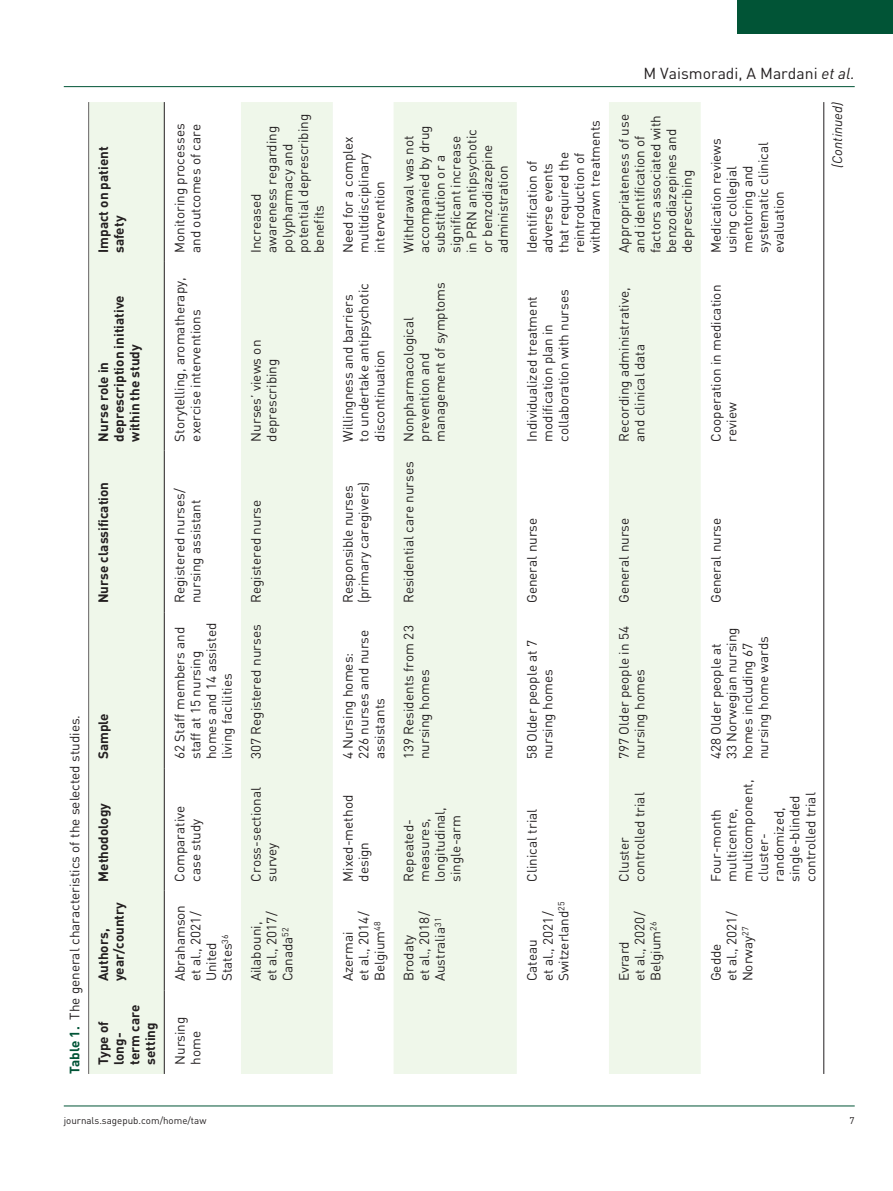
<style>
.page{position:relative;width:893px;height:1191px;background:#fff}
.page>*{position:absolute;margin:0;border:0;box-sizing:border-box;transform-origin:0 0}
.t1{font:15.75px "DIN";color:#231f20}
.t2{font:13.5px/15.8px "DIN";color:#231f20}
.t3{font:700 13.5px/15.8px "DIN";color:#231f20}
.t4{font:italic 13.5px "DIN";color:#231f20}
.t5{font:9.75px "DIN";color:#231f20}
.s1{font-weight:700;color:#015436}
.s2{font-weight:700}
.s3{font-style:italic}
</style>
<div class="page">
<hr style="left:64px;top:86px;width:791px;height:1px;background:#015436">
<hr style="left:64px;top:1105px;width:791px;height:1px;background:#015436">
<div style="left:738px;top:0;width:155px;height:34px;background:#015436"></div>
<div style="left:89px;top:102px;width:75px;height:972px;background:#eff7ea"></div>
<svg style="left:241px;top:102px;width:460px;height:972px;fill:#eff7ea"></svg>
<hr style="left:164px;top:990px;width:1px;height:84px;background:#231f20">
<hr style="left:164px;top:890px;width:1px;height:100px;background:#231f20">
<hr style="left:164px;top:768px;width:1px;height:122px;background:#231f20">
<hr style="left:164px;top:612px;width:1px;height:156px;background:#231f20">
<hr style="left:164px;top:450px;width:1px;height:162px;background:#231f20">
<hr style="left:164px;top:262px;width:1px;height:188px;background:#231f20">
<hr style="left:164px;top:102px;width:1px;height:160px;background:#231f20">
<hr style="left:823px;top:102px;width:1px;height:972px;background:#231f20">
<p class="t3" style="left:95px;top:253px;width:108px;rotate:-90deg">Impact on patient safety</p>
<p class="t3" style="left:95px;top:441px;width:148px;rotate:-90deg">Nurse role in deprescription initiative within the study</p>
<p class="t2" style="left:172px;top:253px;width:131px;rotate:-90deg">Monitoring processes and outcomes of care</p>
<p class="t2" style="left:172px;top:441px;width:166px;rotate:-90deg">Storytelling, aromatherapy, exercise interventions</p>
<p class="t2" style="left:248px;top:253px;width:140px;rotate:-90deg">Increased<br>awareness regarding polypharmacy and potential deprescribing benefits</p>
<p class="t2" style="left:248px;top:441px;width:103px;rotate:-90deg">Nurses’ views on deprescribing</p>
<p class="t3" style="left:95px;top:603px;width:123px;rotate:-90deg">Nurse classification</p>
<p class="t3" style="left:95px;top:759px;width:48px;rotate:-90deg">Sample</p>
<p class="t2" style="left:60px;top:1065px;width:351px;line-height:28.5px;text-indent:-9px;rotate:-90deg"><span class="s1">Table 1.</span> The general characteristics of the selected studies.<br><span class="s2">Type of</span></p>
<p class="t3" style="left:95px;top:881px;width:80px;rotate:-90deg">Methodology</p>
<p class="t3" style="left:95px;top:981px;width:81px;rotate:-90deg">Authors, year/country</p>
<p class="t3" style="left:110px;top:1065px;width:61px;rotate:-90deg">long&shy;term care setting</p>
<p class="t2" style="left:172px;top:603px;width:116px;rotate:-90deg">Registered nurses/ nursing assistant</p>
<p class="t2" style="left:172px;top:759px;width:138px;rotate:-90deg">62 Staff members and staff at 15 nursing homes and 14 assisted living facilities</p>
<p class="t2" style="left:172px;top:881px;width:77px;rotate:-90deg">Comparative case study</p>
<p class="t2" style="left:172px;top:981px;width:78px;rotate:-90deg">Abrahamson et al., 2021/<br>United<br>States<sup>36</sup></p>
<p class="t2" style="left:172px;top:1065px;width:50px;rotate:-90deg">Nursing home</p>
<p class="t2" style="left:248px;top:603px;width:105px;rotate:-90deg">Registered nurse</p>
<p class="t2" style="left:248px;top:759px;width:136px;rotate:-90deg">307 Registered nurses</p>
<p class="t2" style="left:248px;top:881px;width:96px;rotate:-90deg">Cross-sectional survey</p>
<p class="t2" style="left:248px;top:981px;width:71px;rotate:-90deg">Ailabouni, et al., 2017/<br>Canada<sup>52</sup></p>
<p class="t2" style="left:340px;top:253px;width:118px;rotate:-90deg">Need for a complex multidisciplinary intervention</p>
<p class="t2" style="left:340px;top:441px;width:160px;rotate:-90deg">Willingness and barriers to undertake antipsychotic discontinuation</p>
<p class="t2" style="left:340px;top:603px;width:123px;rotate:-90deg">Responsible nurses (primary caregivers)</p>
<p class="t2" style="left:340px;top:759px;width:131px;rotate:-90deg">4 Nursing homes:<br>226 nurses and nurse assistants</p>
<p class="t2" style="left:340px;top:881px;width:88px;rotate:-90deg">Mixed-method design</p>
<p class="t2" style="left:340px;top:981px;width:71px;rotate:-90deg">Azermai<br>et al., 2014/<br>Belgium<sup>48</sup></p>
<p class="t2" style="left:400px;top:253px;width:129px;rotate:-90deg">Withdrawal was not accompanied by drug substitution or a significant increase in PRN antipsychotic or benzodiazepine administration</p>
<p class="t2" style="left:400px;top:441px;width:161px;rotate:-90deg">Nonpharmacological prevention and management of symptoms</p>
<p class="t2" style="left:400px;top:603px;width:143px;rotate:-90deg">Residential care nurses</p>
<p class="t2" style="left:400px;top:759px;width:135px;rotate:-90deg">139 Residents from 23 nursing homes</p>
<p class="t2" style="left:400px;top:881px;width:76px;rotate:-90deg">Repeated&shy;measures, longitudinal, single-arm</p>
<p class="t2" style="left:400px;top:981px;width:71px;rotate:-90deg">Brodaty<br>et al., 2018/<br>Australia<sup>31</sup></p>
<p class="t2" style="left:524px;top:253px;width:134px;rotate:-90deg">Identification of adverse events<br>that required the reintroduction of withdrawn treatments</p>
<p class="t2" style="left:524px;top:441px;width:154px;rotate:-90deg">Individualized treatment modification plan in collaboration with nurses</p>
<p class="t2" style="left:524px;top:603px;width:87px;rotate:-90deg">General nurse</p>
<p class="t2" style="left:524px;top:759px;width:121px;rotate:-90deg">58 Older people at 7 nursing homes</p>
<p class="t2" style="left:524px;top:881px;width:74px;rotate:-90deg">Clinical trial</p>
<p class="t2" style="left:524px;top:981px;width:81px;rotate:-90deg">Cateau<br>et al., 2021/<br>Switzerland<sup>25</sup></p>
<p class="t1" style="left:643px;top:63px;width:213px">M Vaismoradi, A Mardani <span class="s3">et al.</span></p>
<p class="t2" style="left:616px;top:253px;width:140px;rotate:-90deg">Appropriateness of use and identification of factors associated with benzodiazepines and deprescribing</p>
<p class="t2" style="left:616px;top:441px;width:155px;rotate:-90deg">Recording administrative, and clinical data</p>
<p class="t2" style="left:708px;top:253px;width:116px;rotate:-90deg">Medication reviews using collegial mentoring and systematic clinical evaluation</p>
<p class="t2" style="left:708px;top:441px;width:158px;rotate:-90deg">Cooperation in medication review</p>
<p class="t4" style="left:829px;top:168px;width:67px;rotate:-90deg">(Continued)</p>
<p class="t2" style="left:616px;top:603px;width:87px;rotate:-90deg">General nurse</p>
<p class="t2" style="left:616px;top:759px;width:134px;rotate:-90deg">797 Older people in 54 nursing homes</p>
<p class="t2" style="left:616px;top:881px;width:91px;rotate:-90deg">Cluster controlled trial</p>
<p class="t2" style="left:616px;top:981px;width:71px;rotate:-90deg">Evrard<br>et al., 2020/<br>Belgium<sup>26</sup></p>
<p class="t2" style="left:708px;top:603px;width:87px;rotate:-90deg">General nurse</p>
<p class="t2" style="left:708px;top:759px;width:133px;rotate:-90deg">428 Older people at<br>33 Norwegian nursing homes including 67 nursing home wards</p>
<p class="t2" style="left:708px;top:881px;width:103px;rotate:-90deg">Four-month multicentre, multicomponent, cluster&shy;randomized, single-blinded controlled trial</p>
<p class="t2" style="left:708px;top:981px;width:71px;rotate:-90deg">Gedde<br>et al., 2021/<br>Norway<sup>27</sup></p>
<p class="t5" style="left:64px;top:1114px;width:144px">journals.sagepub.com/home/taw</p>
<p class="t5" style="left:850px;top:1114px;width:7px">7</p>
</div>
